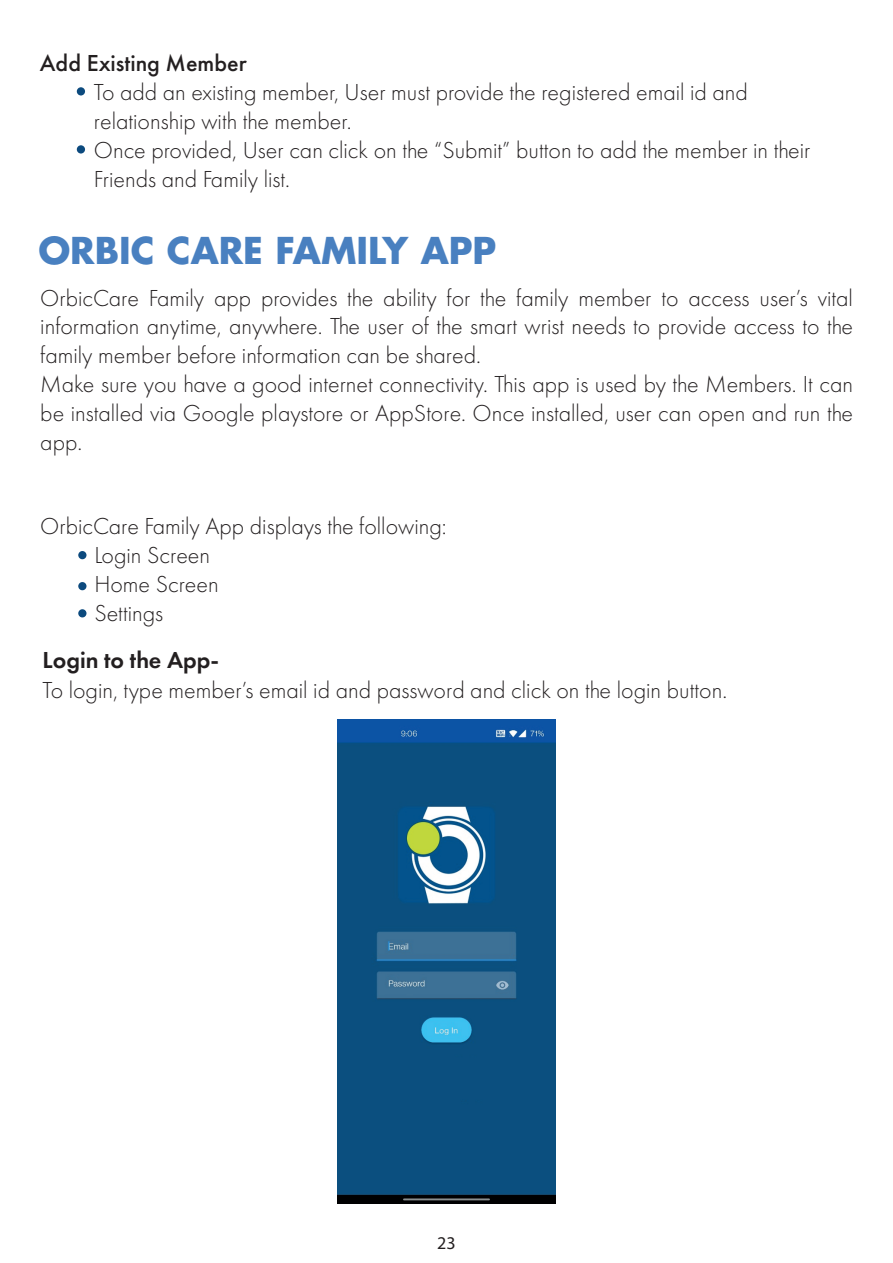
<style>
.page{position:relative;width:893px;height:1263px;background:#fff}
.page>*{position:absolute;margin:0;border:0;box-sizing:border-box;transform-origin:0 0}
.t1{font:700 36px "Futura";color:#4980c0}
.t2{font:300 24px/28.8px "Futura PT";color:#231f20}
.t3{font:500 24px "Futura PT";color:#231f20}
.t4{font:600 24px "Futura PT";color:#231f20}
.t5{font:18px "Myriad Pro";color:#231f20}
</style>
<div class="page">
<div style="left:77px;top:87px;width:8px;height:8px;background:#0c4a7e;border-radius:50%"></div>
<div style="left:77px;top:145px;width:8px;height:9px;background:#0c4a7e;border-radius:50%"></div>
<div style="left:78px;top:551px;width:8px;height:8px;background:#0c4a7e;border-radius:50%"></div>
<div style="left:78px;top:582px;width:8px;height:8px;background:#0c4a7e;border-radius:50%"></div>
<div style="left:78px;top:609px;width:8px;height:8px;background:#0c4a7e;border-radius:50%"></div>
<img style="left:337px;top:720px;width:218px;height:484px">
<p class="t3" style="left:40px;top:49px;width:208px">Add Existing Member</p>
<p class="t2" style="left:94px;top:78px;width:718px">To add an existing member, User must provide the registered email id and relationship with the member.<br>Once provided, User can click on the “Submit” button to add the member in their Friends and Family list.</p>
<h1 class="t1" style="left:38px;top:226px;width:460px">ORBIC CARE FAMILY APP</h1>
<p class="t2" style="left:40px;top:283px;width:814px">OrbicCare Family app provides the ability for the family member to access user’s vital information anytime, anywhere. The user of the smart wrist needs to provide access to the family member before information can be shared.<br>Make sure you have a good internet connectivity. This app is used by the Members. It can be installed via Google playstore or AppStore. Once installed, user can open and run the app.</p>
<p class="t2" style="left:94px;top:512px;width:354px;text-indent:-54px">OrbicCare Family App displays the following:<br>Login Screen<br>Home Screen<br>Settings</p>
<p class="t4" style="left:43px;top:645px;width:178px">Login to the App-</p>
<p class="t2" style="left:43px;top:676px;width:686px">To login, type member’s email id and password and click on the login button.</p>
<p class="t5" style="left:437px;top:1232px;width:20px">23</p>
</div>
